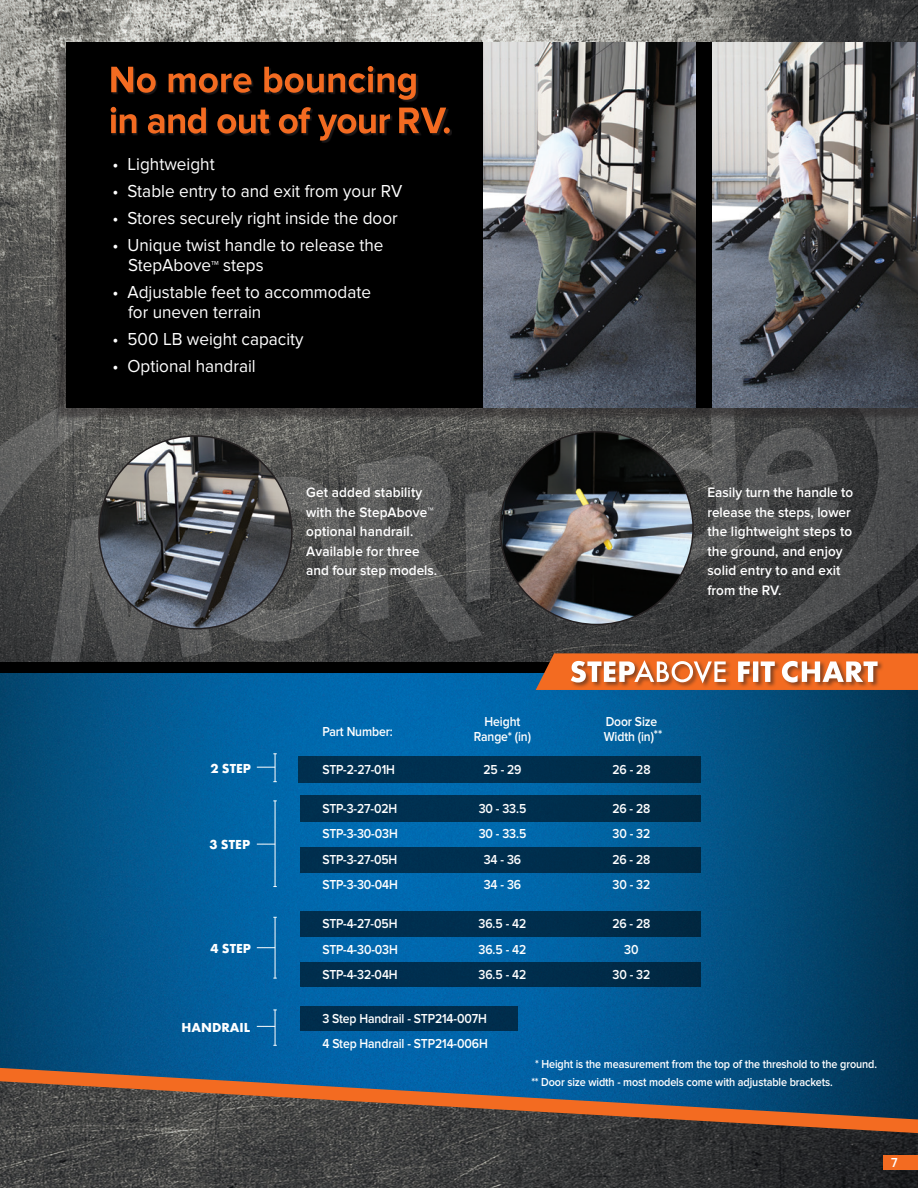
<style>
.page{position:relative;width:918px;height:1188px;background:#fff}
.page>*{position:absolute;margin:0;border:0;box-sizing:border-box;transform-origin:0 0}
.t1{font:18px/20px "Proxima Nova";color:#fff;scale:.95 1}
.t2{font:600 14.25px/19.5px "Proxima Nova";letter-spacing:.01em;color:#fff;scale:.95 1}
.t3{font:600 13.5px "Proxima Nova";letter-spacing:-.01em;color:#fff;scale:.9 1}
.t4{font:600 12px "Proxima Nova";letter-spacing:-.01em;color:#fff;scale:.9 1}
.t5{font:700 12px "Futura";color:#fff}
</style>
<div class="page">
<img style="left:0;top:0;width:918px;height:182px">
<svg style="left:0;top:182px;width:55px;height:481px;background:#535352"></svg>
<img style="left:0;top:673px;width:918px;height:395px">
<img style="left:0;top:1133px;width:918px;height:55px">
<svg style="left:0;top:1068px;width:918px;height:65px;background:#4e5157"></svg>
<div style="left:67px;top:42px;width:851px;height:365px;background:#000"></div>
<svg style="left:111px;top:107px;width:339px;height:34px"></svg>
<div style="left:112px;top:67px;width:306px;height:35px;background:#231f20;opacity:.75"></div>
<svg style="left:111px;top:66px;width:305px;height:34px"></svg>
<img style="left:483px;top:42px;width:213px;height:349px">
<img style="left:713px;top:42px;width:205px;height:349px">
<svg style="left:18px;top:391px;width:900px;height:299px;background:#4f4f4f"></svg>
<div style="left:298px;top:756px;width:402px;height:27px;background:#002e4e"></div>
<div style="left:300px;top:795px;width:400px;height:27px;background:#002f4e"></div>
<div style="left:300px;top:847px;width:400px;height:25px;background:#002e4e"></div>
<div style="left:300px;top:911px;width:400px;height:26px;background:#002e4d"></div>
<div style="left:300px;top:962px;width:400px;height:25px;background:#002d4d"></div>
<div style="left:300px;top:1006px;width:217px;height:24px;background:#002d4e"></div>
<hr style="left:275px;top:801px;width:1px;height:86px;background:#fff">
<hr style="left:275px;top:917px;width:1px;height:61px;background:#fff">
<hr style="left:275px;top:1010px;width:1px;height:35px;background:#fff">
<svg style="left:257px;top:753px;width:20px;height:29px"></svg>
<svg style="left:257px;top:844px;width:18px;height:1px"></svg>
<svg style="left:257px;top:947px;width:18px;height:1px"></svg>
<svg style="left:257px;top:1026px;width:18px;height:1px"></svg>
<div style="left:884px;top:1155px;width:34px;height:14px;background:#f36b21"></div>
<p class="t1" style="left:113px;top:154px;width:109px">• Lightweight</p>
<p class="t1" style="left:113px;top:181px;width:306px">• Stable entry to and exit from your RV</p>
<p class="t1" style="left:113px;top:208px;width:302px">• Stores securely right inside the door</p>
<p class="t1" style="left:128px;top:235px;width:270px;text-indent:-15px">• Unique twist handle to release the<br>StepAbove™ steps</p>
<p class="t1" style="left:128px;top:282px;width:257px;text-indent:-15px">• Adjustable feet to accommodate for uneven terrain</p>
<p class="t1" style="left:113px;top:329px;width:203px">• 500 LB weight capacity</p>
<p class="t1" style="left:113px;top:356px;width:152px">• Optional handrail</p>
<p class="t2" style="left:306px;top:483px;width:139px">Get added stability with the StepAbove™ optional handrail.<br>Available for three and four step models.</p>
<p class="t2" style="left:707px;top:483px;width:155px">Easily turn the handle to release the steps, lower the lightweight steps to the ground, and enjoy solid entry to and exit from the RV.</p>
<p class="t5" style="left:210px;top:760px;width:42px">2 STEP</p>
<p class="t5" style="left:210px;top:836px;width:42px">3 STEP</p>
<p class="t5" style="left:210px;top:940px;width:42px">4 STEP</p>
<p class="t5" style="left:182px;top:1019px;width:70px">HANDRAIL</p>
<p class="t3" style="left:322px;top:724px;width:80px">Part Number:</p>
<p class="t3" style="left:485px;top:714px;width:41px">Height</p>
<p class="t3" style="left:606px;top:714px;width:59px">Door Size</p>
<p class="t3" style="left:474px;top:729px;width:65px">Range* (in)</p>
<p class="t3" style="left:604px;top:729px;width:66px">Width (in)**</p>
<p class="t3" style="left:322px;top:762px;width:82px">STP-2-27-01H</p>
<p class="t3" style="left:483px;top:762px;width:44px">25 - 29</p>
<p class="t3" style="left:612px;top:762px;width:44px">26 - 28</p>
<p class="t3" style="left:322px;top:801px;width:85px">STP-3-27-02H</p>
<p class="t3" style="left:479px;top:801px;width:54px">30 - 33.5</p>
<p class="t3" style="left:612px;top:801px;width:44px">26 - 28</p>
<p class="t3" style="left:322px;top:826px;width:85px">STP-3-30-03H</p>
<p class="t3" style="left:479px;top:826px;width:54px">30 - 33.5</p>
<p class="t3" style="left:613px;top:826px;width:44px">30 - 32</p>
<p class="t3" style="left:322px;top:852px;width:85px">STP-3-27-05H</p>
<p class="t3" style="left:484px;top:852px;width:43px">34 - 36</p>
<p class="t3" style="left:612px;top:852px;width:44px">26 - 28</p>
<p class="t3" style="left:322px;top:877px;width:85px">STP-3-30-04H</p>
<p class="t3" style="left:484px;top:877px;width:43px">34 - 36</p>
<p class="t3" style="left:613px;top:877px;width:44px">30 - 32</p>
<p class="t3" style="left:322px;top:916px;width:85px">STP-4-27-05H</p>
<p class="t3" style="left:479px;top:916px;width:55px">36.5 - 42</p>
<p class="t3" style="left:612px;top:916px;width:44px">26 - 28</p>
<p class="t3" style="left:322px;top:942px;width:85px">STP-4-30-03H</p>
<p class="t3" style="left:479px;top:942px;width:55px">36.5 - 42</p>
<p class="t3" style="left:624px;top:942px;width:17px">30</p>
<p class="t3" style="left:322px;top:967px;width:85px">STP-4-32-04H</p>
<p class="t3" style="left:479px;top:967px;width:55px">36.5 - 42</p>
<p class="t3" style="left:613px;top:967px;width:44px">30 - 32</p>
<p class="t3" style="left:322px;top:1011px;width:184px">3 Step Handrail - STP214-007H</p>
<p class="t3" style="left:322px;top:1036px;width:185px">4 Step Handrail - STP214-006H</p>
<p class="t4" style="left:535px;top:1057px;width:381px">* Height is the measurement from the top of the threshold to the ground.</p>
<p class="t4" style="left:531px;top:1075px;width:337px">** Door size width - most models come with adjustable brackets.</p>
<p class="t3" style="left:891px;top:1154px;width:9px">7</p>
</div>
